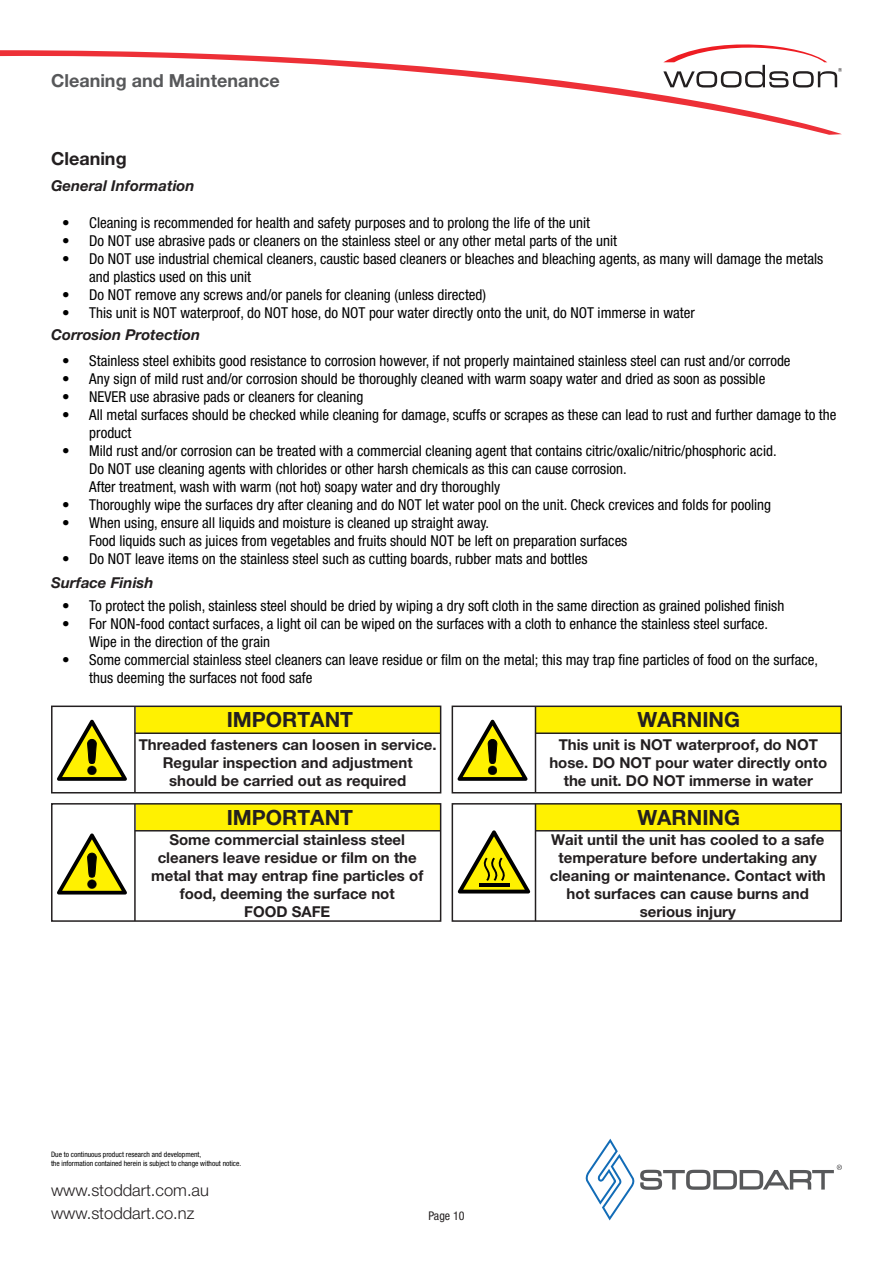
<style>
.page{position:relative;width:893px;height:1263px;background:#fff}
.page>*{position:absolute;margin:0;border:0;box-sizing:border-box;transform-origin:0 0}
.t1{font:700 21px "Helvetica Neue LT Pro";color:#231f20}
.Header_-_JM{font:700 18px "Helvetica Neue LT Pro";color:#57585a}
.Sub_Header_-_JM{font:700 18px "Helvetica Neue LT Pro";color:#231f20}
.t2{font:300 16.5px/22.8px "Helvetica Neue LT Pro";color:#231f20}
.t3{font:condensed 15px/18px "Helvetica Neue LT Pro";color:#000}
.t4{font:700 15px/18px "Helvetica Neue LT Pro";color:#231f20;text-align:center}
.Sub_Header_Info_-_JM{font:italic 700 15px "Helvetica Neue LT Pro";color:#231f20}
.t5{font:condensed 12px "Helvetica Neue LT Pro";color:#231f20}
.t6{font:condensed 7.5px/9px "Helvetica Neue LT Pro";color:#000}
</style>
<div class="page">
<svg style="left:695px;top:44px;width:101px;height:6px"></svg>
<svg style="left:0;top:50px;width:842px;height:85px"></svg>
<svg style="left:585px;top:1139px;width:257px;height:81px"></svg>
<div style="left:136px;top:706px;width:305px;height:27px;background:#fff101"></div>
<div style="left:51px;top:705px;width:390px;height:88px;border:2px solid #231f20"></div>
<hr style="left:134px;top:706px;width:2px;height:87px;background:#231f20">
<hr style="left:135px;top:732px;width:306px;height:2px;background:#231f20">
<svg style="left:57px;top:720px;width:70px;height:61px"></svg>
<div style="left:536px;top:706px;width:305px;height:27px;background:#fff101"></div>
<div style="left:452px;top:705px;width:390px;height:88px;border:2px solid #231f20"></div>
<hr style="left:535px;top:706px;width:1px;height:87px;background:#231f20">
<hr style="left:535px;top:732px;width:306px;height:2px;background:#231f20">
<svg style="left:458px;top:720px;width:69px;height:61px"></svg>
<div style="left:136px;top:804px;width:305px;height:27px;background:#fff101"></div>
<div style="left:51px;top:803px;width:390px;height:119px;border:2px solid #231f20"></div>
<hr style="left:134px;top:804px;width:2px;height:117px;background:#231f20">
<hr style="left:135px;top:830px;width:306px;height:1px;background:#231f20">
<svg style="left:57px;top:833px;width:70px;height:61px"></svg>
<div style="left:536px;top:804px;width:305px;height:27px;background:#fff101"></div>
<div style="left:452px;top:803px;width:390px;height:119px;border:2px solid #231f20"></div>
<hr style="left:535px;top:804px;width:1px;height:117px;background:#231f20">
<hr style="left:535px;top:830px;width:306px;height:1px;background:#231f20">
<svg style="left:458px;top:830px;width:72px;height:63px"></svg>
<p class="Header_-_JM" style="left:51px;top:70px;width:230px">Cleaning and Maintenance</p>
<p class="Sub_Header_-_JM" style="left:51px;top:148px;width:77px">Cleaning</p>
<p class="Sub_Header_Info_-_JM" style="left:51px;top:176px;width:145px">General Information</p>
<p class="t3" style="left:62px;top:214px;width:529px">• Cleaning is recommended for health and safety purposes and to prolong the life of the unit</p>
<p class="t3" style="left:62px;top:232px;width:556px">• Do NOT use abrasive pads or cleaners on the stainless steel or any other metal parts of the unit</p>
<p class="t3" style="left:89px;top:250px;width:735px;text-indent:-27px">• Do NOT use industrial chemical cleaners, caustic based cleaners or bleaches and bleaching agents, as many will damage the metals and plastics used on this unit</p>
<p class="t3" style="left:62px;top:286px;width:425px">• Do NOT remove any screws and/or panels for cleaning (unless directed)</p>
<p class="t3" style="left:62px;top:304px;width:634px">• This unit is NOT waterproof, do NOT hose, do NOT pour water directly onto the unit, do NOT immerse in water</p>
<p class="t3" style="left:62px;top:351px;width:730px">• Stainless steel exhibits good resistance to corrosion however, if not properly maintained stainless steel can rust and/or corrode</p>
<p class="t3" style="left:62px;top:369px;width:705px">• Any sign of mild rust and/or corrosion should be thoroughly cleaned with warm soapy water and dried as soon as possible</p>
<p class="t3" style="left:62px;top:387px;width:303px">• NEVER use abrasive pads or cleaners for cleaning</p>
<p class="t3" style="left:89px;top:405px;width:749px;text-indent:-27px">• All metal surfaces should be checked while cleaning for damage, scuffs or scrapes as these can lead to rust and further damage to the product</p>
<p class="t3" style="left:89px;top:441px;width:689px;text-indent:-27px">• Mild rust and/or corrosion can be treated with a commercial cleaning agent that contains citric/oxalic/nitric/phosphoric acid.<br>Do NOT use cleaning agents with chlorides or other harsh chemicals as this can cause corrosion.<br>After treatment, wash with warm (not hot) soapy water and dry thoroughly</p>
<p class="t3" style="left:62px;top:495px;width:710px">• Thoroughly wipe the surfaces dry after cleaning and do NOT let water pool on the unit. Check crevices and folds for pooling</p>
<p class="t3" style="left:89px;top:513px;width:540px;text-indent:-27px">• When using, ensure all liquids and moisture is cleaned up straight away.<br>Food liquids such as juices from vegetables and fruits should NOT be left on preparation surfaces</p>
<p class="t3" style="left:62px;top:549px;width:527px">• Do NOT leave items on the stainless steel such as cutting boards, rubber mats and bottles</p>
<p class="t3" style="left:62px;top:597px;width:724px">• To protect the polish, stainless steel should be dried by wiping a dry soft cloth in the same direction as grained polished finish</p>
<p class="t3" style="left:89px;top:615px;width:680px;text-indent:-27px">• For NON-food contact surfaces, a light oil can be wiped on the surfaces with a cloth to enhance the stainless steel surface.<br>Wipe in the direction of the grain</p>
<p class="t3" style="left:89px;top:651px;width:730px;text-indent:-27px">• Some commercial stainless steel cleaners can leave residue or film on the metal; this may trap fine particles of food on the surface, thus deeming the surfaces not food safe</p>
<p class="Sub_Header_Info_-_JM" style="left:51px;top:325px;width:151px">Corrosion Protection</p>
<p class="Sub_Header_Info_-_JM" style="left:51px;top:573px;width:104px">Surface Finish</p>
<p class="t1" style="left:227px;top:707px;width:128px">IMPORTANT</p>
<p class="t4" style="left:139px;top:735px;width:300px">Threaded fasteners can loosen in service.<br>Regular inspection and adjustment should be carried out as required</p>
<p class="t1" style="left:227px;top:804px;width:128px">IMPORTANT</p>
<p class="t4" style="left:151px;top:830px;width:274px">Some commercial stainless steel cleaners leave residue or film on the metal that may entrap fine particles of food, deeming the surface not<br>FOOD SAFE</p>
<p class="t1" style="left:637px;top:707px;width:104px">WARNING</p>
<p class="t4" style="left:549px;top:735px;width:279px">This unit is NOT waterproof, do NOT hose. DO NOT pour water directly onto the unit. DO NOT immerse in water</p>
<p class="t1" style="left:637px;top:804px;width:104px">WARNING</p>
<p class="t4" style="left:550px;top:830px;width:278px">Wait until the unit has cooled to a safe temperature before undertaking any cleaning or maintenance. Contact with hot surfaces can cause burns and serious injury</p>
<p class="t6" style="left:51px;top:1150px;width:192px">Due to continuous product research and development,<br>the information contained herein is subject to change without notice.</p>
<p class="t2" style="left:51px;top:1178px;width:160px">www.stoddart.com.au www.stoddart.co.nz</p>
<p class="t5" style="left:428px;top:1209px;width:38px">Page 10</p>
</div>
